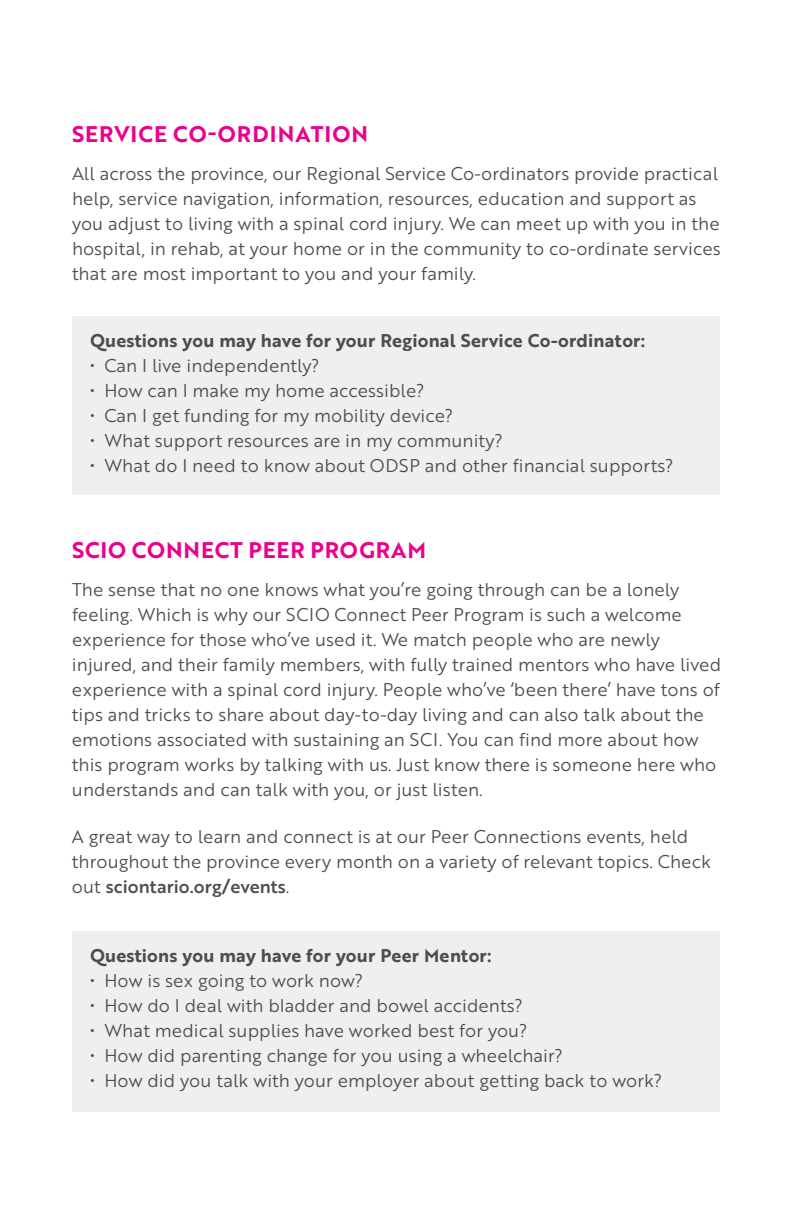
<style>
.page{position:relative;width:792px;height:1224px;background:#fff}
.page>*{position:absolute;margin:0;border:0;box-sizing:border-box;transform-origin:0 0}
.t1{font:22px "Brother 1816 Bold";letter-spacing:.04em;color:#ec008c}
.t2{font:18px/25px "Brother 1816 Book";color:#4d4d4f}
.t3{font:18px "Brother 1816 Bold";letter-spacing:.01em;color:#4d4d4f}
.t4{font:18px "Brother 1816 Medium";color:#4d4d4f}
.s1{font-family:"Brother 1816 Book"}
</style>
<div class="page">
<div style="left:72px;top:316px;width:648px;height:179px;background:#efeff0"></div>
<div style="left:72px;top:931px;width:648px;height:181px;background:#efeff0"></div>
<p class="t1" style="left:72px;top:117px;width:298px">SERVICE CO-ORDINATION</p>
<p class="t2" style="left:72px;top:160px;width:650px">All across the province, our Regional Service Co-ordinators provide practical help, service navigation, information, resources, education and support as you adjust to living with a spinal cord injury. We can meet up with you in the hospital, in rehab, at your home or in the community to co-ordinate services that are most important to you and your family.</p>
<p class="t3" style="left:90px;top:327px;width:557px">Questions you may have for your Regional Service Co-ordinator:</p>
<p class="t2" style="left:90px;top:353px;width:231px">• Can I live independently?</p>
<p class="t2" style="left:90px;top:378px;width:336px">• How can I make my home accessible?</p>
<p class="t2" style="left:90px;top:403px;width:365px">• Can I get funding for my mobility device?</p>
<p class="t2" style="left:90px;top:428px;width:414px">• What support resources are in my community?</p>
<p class="t2" style="left:90px;top:453px;width:585px">• What do I need to know about ODSP and other financial supports?</p>
<p class="t1" style="left:72px;top:534px;width:356px">SCIO CONNECT PEER PROGRAM</p>
<p class="t2" style="left:72px;top:577px;width:651px">The sense that no one knows what you’re going through can be a lonely feeling. Which is why our SCIO Connect Peer Program is such a welcome experience for those who’ve used it. We match people who are newly injured, and their family members, with fully trained mentors who have lived experience with a spinal cord injury. People who’ve ‘been there’ have tons of tips and tricks to share about day-to-day living and can also talk about the emotions associated with sustaining an SCI. You can find more about how this program works by talking with us. Just know there is someone here who understands and can talk with you, or just listen.</p>
<p class="t2" style="left:72px;top:824px;width:641px">A great way to learn and connect is at our Peer Connections events, held throughout the province every month on a variety of relevant topics. Check</p>
<p class="t4" style="left:72px;top:873px;width:219px"><span class="s1">out</span> sciontario.org/events<span class="s1">.</span></p>
<p class="t3" style="left:90px;top:942px;width:403px">Questions you may have for your Peer Mentor:</p>
<p class="t2" style="left:90px;top:968px;width:275px">• How is sex going to work now?</p>
<p class="t2" style="left:90px;top:993px;width:434px">• How do I deal with bladder and bowel accidents?</p>
<p class="t2" style="left:90px;top:1018px;width:439px">• What medical supplies have worked best for you?</p>
<p class="t2" style="left:90px;top:1043px;width:474px">• How did parenting change for you using a wheelchair?</p>
<p class="t2" style="left:90px;top:1068px;width:574px">• How did you talk with your employer about getting back to work?</p>
</div>
